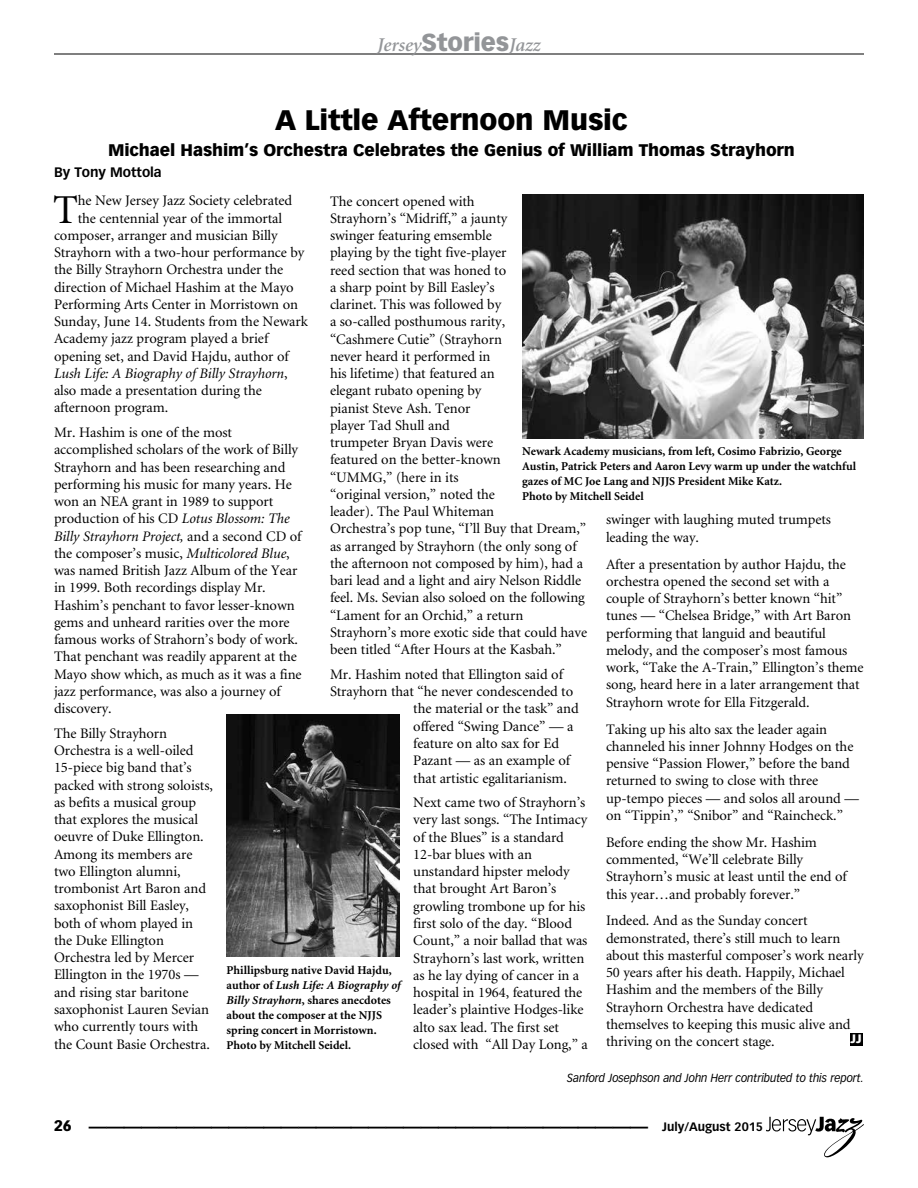
<style>
.page{position:relative;width:918px;height:1188px;background:#fff}
.page>*{position:absolute;margin:0;border:0;box-sizing:border-box;transform-origin:0 0}
.t1{font:41.1px "Minion";color:#000}
.t2{font:700 36px "Vectora LH";color:#000}
.t3{font:900 27.75px "Vectora LH";letter-spacing:-.005em;color:#000}
.t4{font:italic 600 19.5px "Minion";letter-spacing:-.005em;color:#939598}
.t5{font:900 16.5px "Vectora LH";letter-spacing:-.005em;color:#000}
.t6{font:900 15px "Vectora LH";color:#000}
.t7{font:14.55px/17.2px "Minion";letter-spacing:-.005em;color:#000}
.t8{font:italic 14.55px "Minion";letter-spacing:-.005em;color:#000}
.t9{font:700 13.5px "Vectora LH";letter-spacing:-.005em;color:#000}
.t10{font:700 12px/15px "Minion";color:#000}
.t11{font:700 12px "Vectora LH";color:#000}
.t12{font:900 12px "Vectora LH";color:#fff}
.t13{font:italic 11.55px "Vectora LH";letter-spacing:-.005em;color:#000;scale:.95 1}
.s1{font-family:"Vectora LH";font-weight:900;font-style:normal;font-size:24px}
.s2{font-style:normal}
.s3{font-style:italic}
</style>
<div class="page">
<hr style="left:54px;top:54px;width:810px;height:1px;background:#000">
<svg style="left:766px;top:1117px;width:98px;height:40px"></svg>
<div style="left:850px;top:1033px;width:12px;height:13px;background:#000"></div>
<img style="left:522px;top:194px;width:342px;height:245px">
<img style="left:226px;top:714px;width:174px;height:243px">
<h3 class="t4" style="left:377px;top:35px;width:165px">Jersey<span class="s1">Stories</span>Jazz</h3>
<h3 class="t3" style="left:275px;top:103px;width:354px">A Little Afternoon Music</h3>
<p class="t5" style="left:108px;top:139px;width:688px">Michael Hashim’s Orchestra Celebrates the Genius of William Thomas Strayhorn</p>
<p class="t9" style="left:54px;top:164px;width:109px">By Tony Mottola</p>
<h1 class="t1" style="left:53px;top:189px;width:26px">T</h1>
<p class="t7" style="left:78px;top:193px;width:216px">he New Jersey Jazz Society celebrated</p>
<p class="t7" style="left:330px;top:193px;width:259px">The concert opened with<br>Strayhorn’s “Midriff,” a jaunty<br>swinger featuring emsemble<br>playing by the tight five-player<br>reed section that was honed to<br>a sharp point by Bill Easley’s<br>clarinet. This was followed by<br>a so-called posthumous rarity,<br>“Cashmere Cutie” (Strayhorn<br>never heard it performed in<br>his lifetime) that featured an<br>elegant rubato opening by<br>pianist Steve Ash. Tenor<br>player Tad Shull and<br>trumpeter Bryan Davis were<br>featured on the better-known<br>“UMMG,” (here in its<br>“original version,” noted the<br>leader). The Paul Whiteman<br>Orchestra’s pop tune, “I’ll Buy that Dream,” as arranged by Strayhorn (the only song of the afternoon not composed by him), had a bari lead and a light and airy Nelson Riddle feel. Ms. Sevian also soloed on the following “Lament for an Orchid,” a return<br>Strayhorn’s more exotic side that could have been titled “After Hours at the Kasbah.”</p>
<p class="t7" style="left:330px;top:666px;width:234px">Mr. Hashim noted that Ellington said of</p>
<p class="t7" style="left:330px;top:684px;width:245px">Strayhorn that “he never condescended to</p>
<p class="t7" style="left:413px;top:701px;width:167px">the material or the task” and</p>
<p class="t7" style="left:413px;top:718px;width:162px">offered “Swing Dance” — a</p>
<p class="t7" style="left:413px;top:735px;width:147px">feature on alto sax for Ed</p>
<p class="t7" style="left:413px;top:753px;width:158px">Pazant — as an example of</p>
<p class="t7" style="left:413px;top:770px;width:155px">that artistic egalitarianism.</p>
<p class="t7" style="left:413px;top:795px;width:176px">Next came two of Strayhorn’s very last songs. “The Intimacy of the Blues” is a standard<br>12-bar blues with an unstandard hipster melody that brought Art Baron’s growling trombone up for his first solo of the day. “Blood<br>Count,” a noir ballad that was<br>Strayhorn’s last work, written as he lay dying of cancer in a hospital in 1964, featured the leader’s plaintive Hodges-like alto sax lead. The first set closed with “All Day Long,” a</p>
<p class="t7" style="left:78px;top:210px;width:206px">the centennial year of the immortal</p>
<p class="t7" style="left:54px;top:227px;width:225px">composer, arranger and musician Billy</p>
<p class="t7" style="left:54px;top:244px;width:252px">Strayhorn with a two-hour performance by</p>
<p class="t7" style="left:54px;top:262px;width:231px">the Billy Strayhorn Orchestra under the</p>
<p class="t7" style="left:54px;top:279px;width:241px">direction of Michael Hashim at the Mayo</p>
<p class="t7" style="left:54px;top:296px;width:246px">Performing Arts Center in Morristown on</p>
<p class="t7" style="left:54px;top:313px;width:255px">Sunday, June 14. Students from the Newark</p>
<p class="t7" style="left:54px;top:331px;width:216px">Academy jazz program played a brief</p>
<p class="t7" style="left:54px;top:348px;width:236px">opening set, and David Hajdu, author of</p>
<p class="t8" style="left:54px;top:366px;width:235px">Lush Life: A Biography of Billy Strayhorn<span class="s2">,</span></p>
<p class="t7" style="left:54px;top:382px;width:209px">also made a presentation during the</p>
<p class="t7" style="left:54px;top:400px;width:116px">afternoon program.</p>
<p class="t7" style="left:54px;top:424px;width:249px">Mr. Hashim is one of the most accomplished scholars of the work of Billy Strayhorn and has been researching and performing his music for many years. He won an NEA grant in 1989 to support production of his CD <span class="s3">Lotus Blossom: The Billy Strayhorn Project,</span> and a second CD of the composer’s music, <span class="s3">Multicolored Blue</span>, was named British Jazz Album of the Year in 1999. Both recordings display Mr.<br>Hashim’s penchant to favor lesser-known gems and unheard rarities over the more famous works of Strahorn’s body of work.<br>That penchant was readily apparent at the Mayo show which, as much as it was a fine jazz performance, was also a journey of discovery.</p>
<p class="t7" style="left:54px;top:725px;width:160px">The Billy Strayhorn<br>Orchestra is a well-oiled<br>15-piece big band that’s packed with strong soloists, as befits a musical group that explores the musical oeuvre of Duke Ellington.<br>Among its members are two Ellington alumni, trombonist Art Baron and saxophonist Bill Easley, both of whom played in the Duke Ellington<br>Orchestra led by Mercer<br>Ellington in the 1970s — and rising star baritone saxophonist Lauren Sevian who currently tours with the Count Basie Orchestra.</p>
<p class="t10" style="left:522px;top:444px;width:335px">Newark Academy musicians, from left, Cosimo Fabrizio, George Austin, Patrick Peters and Aaron Levy warm up under the watchful gazes of MC Joe Lang and NJJS President Mike Katz.<br>Photo by Mitchell Seidel</p>
<p class="t7" style="left:606px;top:512px;width:227px">swinger with laughing muted trumpets leading the way.</p>
<p class="t7" style="left:606px;top:556px;width:259px">After a presentation by author Hajdu, the orchestra opened the second set with a couple of Strayhorn’s better known “hit” tunes — “Chelsea Bridge,” with Art Baron performing that languid and beautiful melody, and the composer’s most famous work, “Take the A-Train,” Ellington’s theme song, heard here in a later arrangement that Strayhorn wrote for Ella Fitzgerald.</p>
<p class="t7" style="left:606px;top:721px;width:255px">Taking up his alto sax the leader again channeled his inner Johnny Hodges on the pensive “Passion Flower,” before the band returned to swing to close with three up-tempo pieces — and solos all around — on “Tippin’,” “Snibor” and “Raincheck.”</p>
<p class="t7" style="left:606px;top:834px;width:242px">Before ending the show Mr. Hashim commented, “We’ll celebrate Billy Strayhorn’s music at least until the end of this year…and probably forever.”</p>
<p class="t7" style="left:606px;top:913px;width:259px">Indeed. And as the Sunday concert demonstrated, there’s still much to learn about this masterful composer’s work nearly 50 years after his death. Happily, Michael Hashim and the members of the Billy Strayhorn Orchestra have dedicated themselves to keeping this music alive and thriving on the concert stage.</p>
<p class="t10" style="left:226px;top:963px;width:176px">Phillipsburg native David Hajdu, author of <span class="s3">Lush Life: A Biography of<br>Billy Strayhorn</span>, shares anecdotes about the composer at the NJJS spring concert in Morristown.<br>Photo by Mitchell Seidel.</p>
<p class="t12" style="left:851px;top:1031px;width:13px">JJ</p>
<p class="t13" style="left:567px;top:1072px;width:314px">Sanford Josephson and John Herr contributed to this report.</p>
<p class="t6" style="left:54px;top:1117px;width:19px">26</p>
<h2 class="t2" style="left:72px;top:1089px;width:16px">J</h2>
<p class="t11" style="left:662px;top:1120px;width:102px">July/August 2015</p>
</div>
